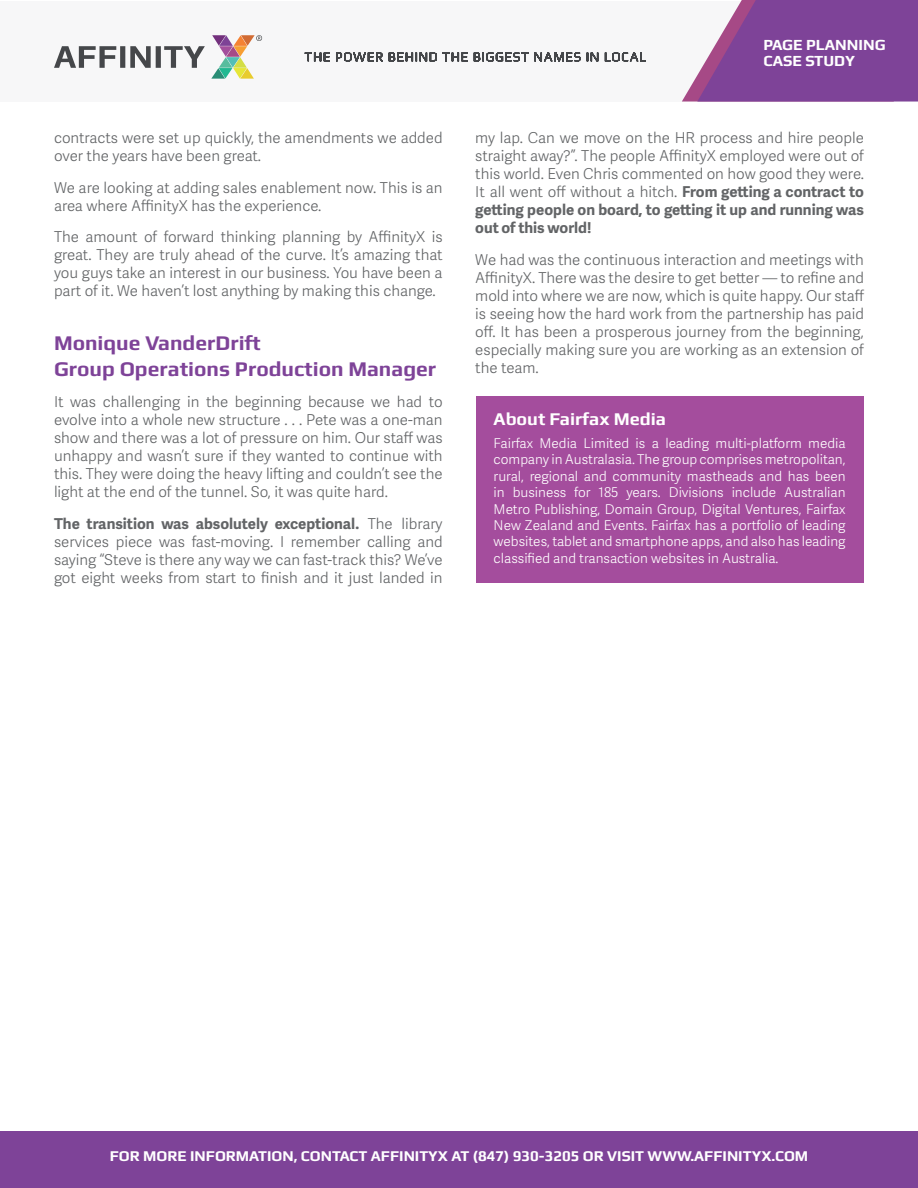
<style>
.page{position:relative;width:918px;height:1188px;background:#fff}
.page>*{position:absolute;margin:0;border:0;box-sizing:border-box;transform-origin:0 0}
.t1{font:700 21px "Play";color:#7e4398}
.t2{font:700 18px "Play";color:#fff}
.t3{font:700 15.45px "Play";color:#fff}
.t4{font:300 15px/18px "Adelle Sans";color:#626466;text-align:justify}
.t5{font:700 15px "Play";color:#fff}
.t6{font:300 13.5px/16.4px "Adelle Sans";color:#fff;text-align:justify}
.s1{font-weight:700}
</style>
<div class="page">
<div style="left:0;top:1px;width:918px;height:101px;background:#f7f7f8"></div>
<svg style="left:54px;top:46px;width:151px;height:22px"></svg>
<svg style="left:211px;top:35px;width:51px;height:44px"></svg>
<svg style="left:682px;top:0;width:236px;height:102px;background:#905aa3"></svg>
<div style="left:477px;top:396px;width:387px;height:187px;background:#a44d9d"></div>
<svg style="left:305px;top:52px;width:341px;height:9px"></svg>
<div style="left:0;top:1131px;width:918px;height:57px;background:#7e4398"></div>
<p class="t4" style="left:54px;top:129px;width:390px">contracts were set up quickly, the amendments we added over the years have been great.</p>
<p class="t4" style="left:54px;top:178px;width:390px">We are looking at adding sales enablement now. This is an area where AffinityX has the experience.</p>
<p class="t4" style="left:54px;top:228px;width:390px">The amount of forward thinking planning by AffinityX is great. They are truly ahead of the curve. It’s amazing that you guys take an interest in our business. You have been a part of it. We haven’t lost anything by making this change.</p>
<p class="t1" style="left:54px;top:330px;width:208px">Monique VanderDrift</p>
<p class="t1" style="left:54px;top:356px;width:384px">Group Operations Production Manager</p>
<p class="t4" style="left:54px;top:393px;width:390px">It was challenging in the beginning because we had to evolve into a whole new structure . . . Pete was a one-man show and there was a lot of pressure on him. Our staff was unhappy and wasn’t sure if they wanted to continue with this. They were doing the heavy lifting and couldn’t see the light at the end of the tunnel. So, it was quite hard.</p>
<p class="t4" style="left:54px;top:514px;width:390px"><span class="s1">The transition was absolutely exceptional.</span> The library services piece was fast-moving. I remember calling and saying “Steve is there any way we can fast-track this? We’ve got eight weeks from start to finish and it just landed in</p>
<p class="t3" style="left:764px;top:36px;width:124px">PAGE PLANNING</p>
<p class="t3" style="left:764px;top:52px;width:93px">CASE STUDY</p>
<p class="t4" style="left:475px;top:129px;width:390px">my lap. Can we move on the HR process and hire people straight away?”. The people AffinityX employed were out of this world. Even Chris commented on how good they were.<br>It all went off without a hitch. <span class="s1">From getting a contract to getting people on board, to getting it up and running was out of this world!</span></p>
<p class="t4" style="left:475px;top:250px;width:390px">We had was the continuous interaction and meetings with AffinityX. There was the desire to get better — to refine and mold into where we are now, which is quite happy. Our staff is seeing how the hard work from the partnership has paid off. It has been a prosperous journey from the beginning, especially making sure you are working as an extension of the team.</p>
<p class="t2" style="left:494px;top:408px;width:174px">About Fairfax Media</p>
<p class="t6" style="left:494px;top:435px;width:354px">Fairfax Media Limited is a leading multi-platform media company in Australasia. The group comprises metropolitan, rural, regional and community mastheads and has been in business for 185 years. Divisions include Australian Metro Publishing, Domain Group, Digital Ventures, Fairfax New Zealand and Events. Fairfax has a portfolio of leading websites, tablet and smartphone apps, and also has leading classified and transaction websites in Australia.</p>
<p class="t5" style="left:110px;top:1147px;width:700px">FOR MORE INFORMATION, CONTACT AFFINITYX AT (847) 930-3205 OR VISIT WWW.AFFINITYX.COM</p>
</div>
